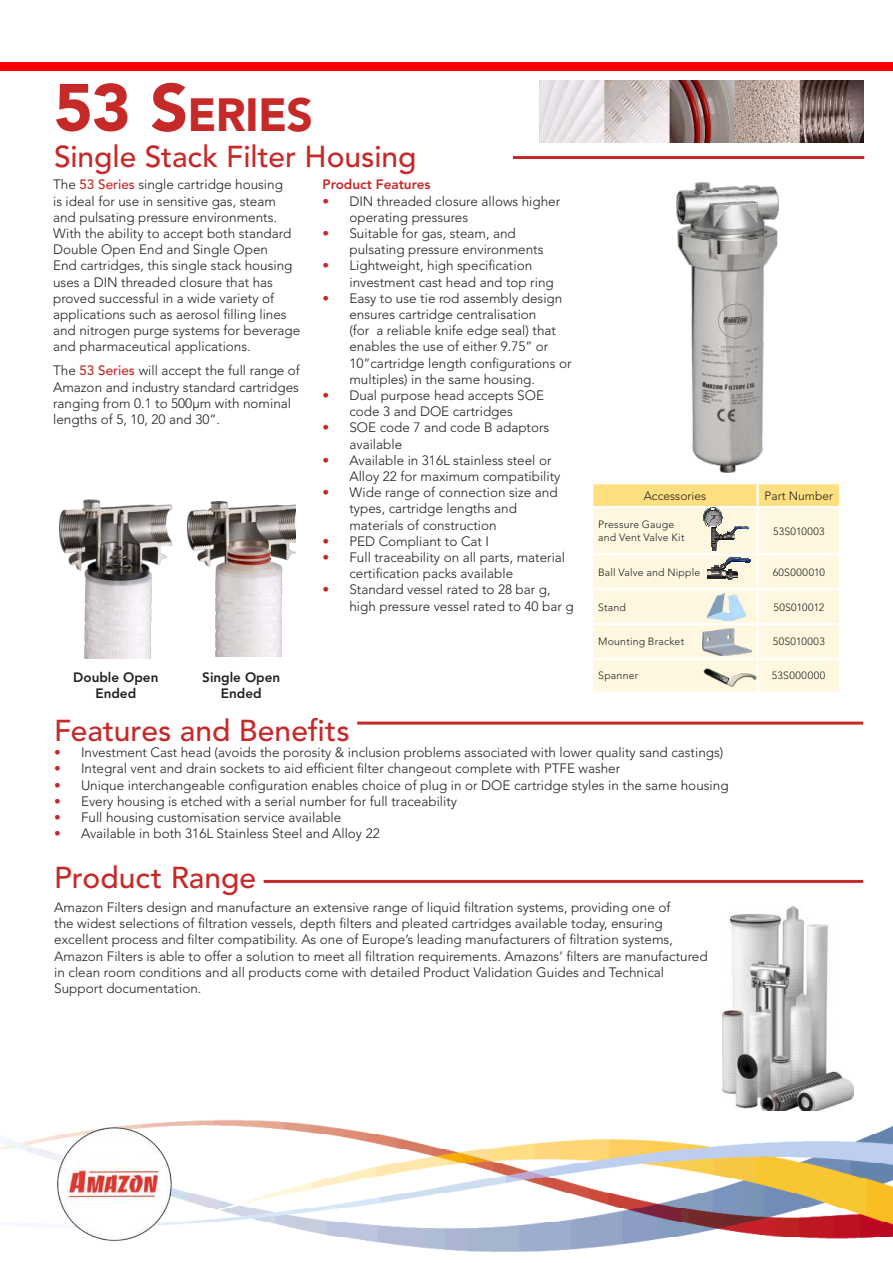
<style>
.page{position:relative;width:893px;height:1263px;background:#fff}
.page>*{position:absolute;margin:0;border:0;box-sizing:border-box;transform-origin:0 0}
.t1{font:900 46.2px "Avenir LT Std";letter-spacing:-.015em;color:#c52a29}
.t2{font:500 30px "Avenir LT Std";color:#c52a29}
.t3{font:300 13.5px/16.2px "Avenir LT Std";color:#221f1f}
.t4{font:800 13.5px/16.2px "Avenir LT Std";color:#221f1f;text-align:center}
.t5{font:800 13.5px "Avenir LT Std";color:#c52a29}
.t6{font:300 12px "Avenir LT Std";color:#221f1f}
.t7{font:300 10.5px/12.6px "Avenir LT Std";letter-spacing:.02em;color:#221f1f}
.t8{font:300 10.5px "Avenir LT Std";letter-spacing:.06em;color:#221f1f}
.s1{font-size:66px}
.s2{font-weight:500;color:#c52a29}
.s3{color:#c52a29}
</style>
<div class="page">
<img style="left:723px;top:907px;width:131px;height:204px">
<div style="left:0;top:63px;width:893px;height:8px;background:#f00"></div>
<img style="left:540px;top:81px;width:324px;height:62px">
<hr style="left:513px;top:156px;width:351px;height:3px;background:#c52a29">
<hr style="left:357px;top:722px;width:506px;height:3px;background:#c52a29">
<hr style="left:264px;top:880px;width:599px;height:3px;background:#c52a29">
<img style="left:0;top:1120px;width:893px;height:132px">
<img style="left:44px;top:1120px;width:143px;height:132px">
<img style="left:676px;top:183px;width:102px;height:290px">
<img style="left:59px;top:500px;width:114px;height:158px">
<img style="left:188px;top:501px;width:108px;height:155px">
<svg style="left:592px;top:483px;width:248px;height:209px"></svg>
<img style="left:706px;top:592px;width:39px;height:29px">
<img style="left:702px;top:628px;width:49px;height:27px">
<img style="left:704px;top:665px;width:53px;height:25px">
<h1 class="t1" style="left:54px;top:88px;width:261px"><span class="s1">53 S</span>ERIES</h1>
<h2 class="t2" style="left:54px;top:144px;width:364px">Single Stack Filter Housing</h2>
<p class="t3" style="left:53px;top:178px;width:249px">The <span class="s2">53 Series</span> single cartridge housing<br>is ideal for use in sensitive gas, steam and pulsating pressure environments.<br>With the ability to accept both standard Double Open End and Single Open<br>End cartridges, this single stack housing uses a DIN threaded closure that has proved successful in a wide variety of applications such as aerosol filling lines and nitrogen purge systems for beverage and pharmaceutical applications.</p>
<p class="t3" style="left:53px;top:364px;width:248px">The <span class="s2">53 Series</span> will accept the full range of Amazon and industry standard cartridges ranging from 0.1 to 500µm with nominal lengths of 5, 10, 20 and 30”.</p>
<p class="t5" style="left:322px;top:179px;width:109px">Product Features</p>
<p class="t3" style="left:349px;top:194px;width:212px;text-indent:-27px"><span class="s3">•</span> DIN threaded closure allows higher operating pressures</p>
<p class="t3" style="left:349px;top:226px;width:196px;text-indent:-27px"><span class="s3">•</span> Suitable for gas, steam, and pulsating pressure environments</p>
<p class="t3" style="left:349px;top:259px;width:206px;text-indent:-27px"><span class="s3">•</span> Lightweight, high specification investment cast head and top ring</p>
<p class="t3" style="left:349px;top:291px;width:224px;text-indent:-27px"><span class="s3">•</span> Easy to use tie rod assembly design ensures cartridge centralisation<br>(for a reliable knife edge seal) that enables the use of either 9.75” or 10”cartridge length configurations or multiples) in the same housing.</p>
<p class="t3" style="left:322px;top:388px;width:223px;text-align:center"><span class="s3">•</span> Dual purpose head accepts SOE code 3 and DOE cartridges</p>
<p class="t3" style="left:349px;top:421px;width:201px;text-indent:-27px"><span class="s3">•</span> SOE code 7 and code B adaptors available</p>
<p class="t3" style="left:349px;top:453px;width:213px;text-indent:-27px"><span class="s3">•</span> Available in 316L stainless steel or<br>Alloy 22 for maximum compatibility</p>
<p class="t3" style="left:349px;top:486px;width:210px;text-indent:-27px"><span class="s3">•</span> Wide range of connection size and types, cartridge lengths and materials of construction</p>
<p class="t3" style="left:322px;top:534px;width:168px"><span class="s3">•</span> PED Compliant to Cat I</p>
<p class="t3" style="left:349px;top:550px;width:217px;text-indent:-27px"><span class="s3">•</span> Full traceability on all parts, material certification packs available</p>
<p class="t3" style="left:349px;top:583px;width:226px;text-indent:-27px"><span class="s3">•</span> Standard vessel rated to 28 bar g, high pressure vessel rated to 40 bar g</p>
<p class="t6" style="left:644px;top:490px;width:64px">Accessories</p>
<p class="t6" style="left:765px;top:490px;width:70px">Part Number</p>
<p class="t7" style="left:598px;top:519px;width:88px">Pressure Gauge and Vent Valve Kit</p>
<p class="t7" style="left:773px;top:526px;width:53px">53S010003</p>
<p class="t7" style="left:598px;top:567px;width:104px">Ball Valve and Nipple</p>
<p class="t7" style="left:773px;top:567px;width:54px">60S000010</p>
<p class="t7" style="left:598px;top:602px;width:29px">Stand</p>
<p class="t7" style="left:773px;top:602px;width:52px">50S010012</p>
<p class="t7" style="left:598px;top:636px;width:87px">Mounting Bracket</p>
<p class="t7" style="left:773px;top:636px;width:53px">50S010003</p>
<p class="t4" style="left:73px;top:670px;width:87px">Double Open<br>Ended</p>
<p class="t4" style="left:202px;top:670px;width:80px">Single Open<br>Ended</p>
<p class="t7" style="left:598px;top:670px;width:42px">Spanner</p>
<p class="t8" style="left:772px;top:671px;width:55px">53S000000</p>
<h2 class="t2" style="left:54px;top:718px;width:297px">Features and Benefits</h2>
<p class="t3" style="left:54px;top:746px;width:671px"><span class="s3">•</span> Investment Cast head (avoids the porosity &amp; inclusion problems associated with lower quality sand castings)</p>
<p class="t3" style="left:54px;top:762px;width:568px"><span class="s3">•</span> Integral vent and drain sockets to aid efficient filter changeout complete with PTFE washer</p>
<p class="t3" style="left:54px;top:778px;width:676px"><span class="s3">•</span> Unique interchangeable configuration enables choice of plug in or DOE cartridge styles in the same housing</p>
<p class="t3" style="left:54px;top:794px;width:405px"><span class="s3">•</span> Every housing is etched with a serial number for full traceability</p>
<p class="t3" style="left:54px;top:810px;width:289px"><span class="s3">•</span> Full housing customisation service available</p>
<p class="t3" style="left:54px;top:827px;width:327px"><span class="s3">•</span> Available in both 316L Stainless Steel and Alloy 22</p>
<h2 class="t2" style="left:54px;top:865px;width:203px">Product Range</h2>
<p class="t3" style="left:54px;top:900px;width:655px">Amazon Filters design and manufacture an extensive range of liquid filtration systems, providing one of<br>the widest selections of filtration vessels, depth filters and pleated cartridges available today, ensuring excellent process and filter compatibility. As one of Europe’s leading manufacturers of filtration systems, Amazon Filters is able to offer a solution to meet all filtration requirements. Amazons’ filters are manufactured in clean room conditions and all products come with detailed Product Validation Guides and Technical Support documentation.</p>
</div>
